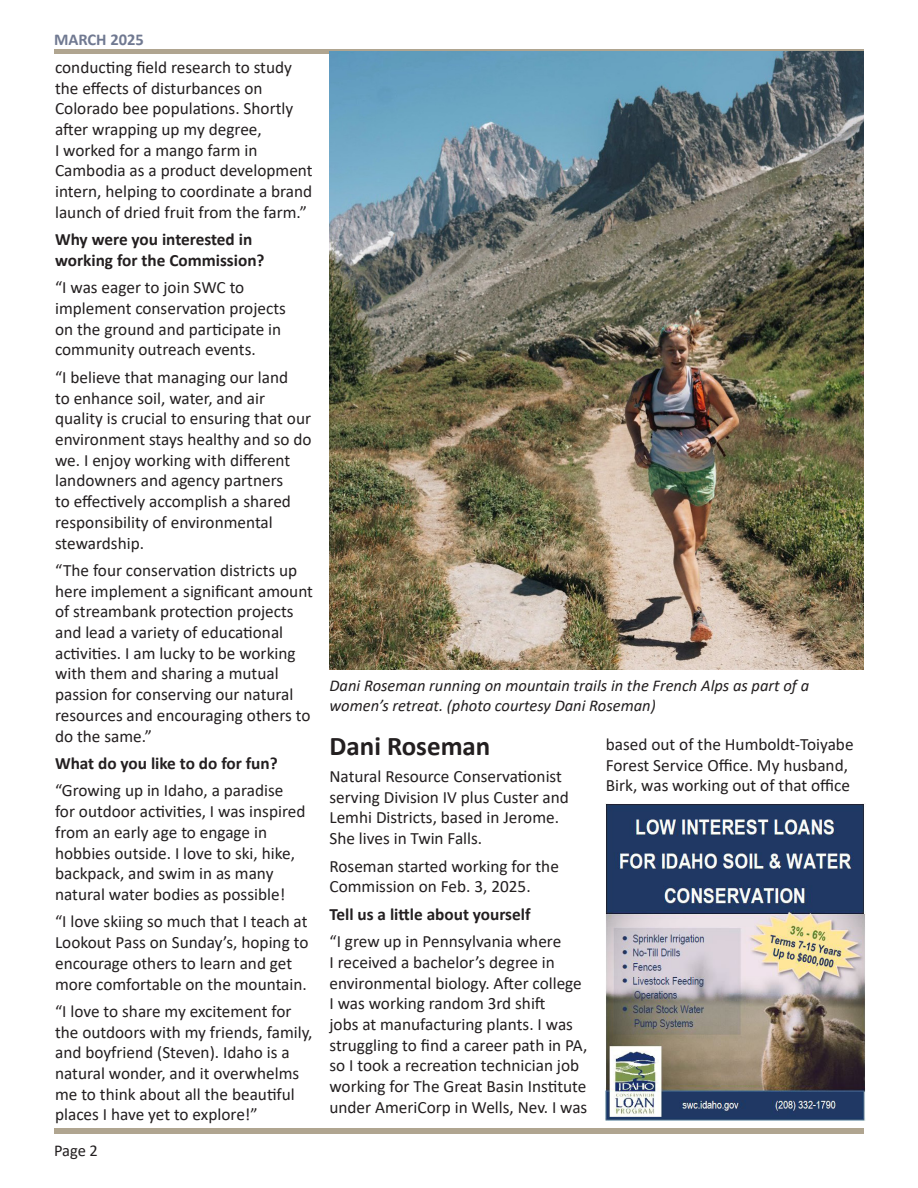
<style>
.page{position:relative;width:918px;height:1188px;background:#fff}
.page>*{position:absolute;margin:0;border:0;box-sizing:border-box;transform-origin:0 0}
.t1{font:700 27px "Calibri";color:#231f20}
.t2{font:17.25px/20.7px "Calibri";color:#231f20}
.t3{font:700 17.25px/20.7px "Calibri";color:#231f20}
.t4{font:italic 16.5px/19.8px "Calibri";color:#231f20}
.Bullets_1{font:700 16.5px "Calibri";color:#707991}
.Bullets_1-2{font:16.5px "Calibri";color:#231f20}
</style>
<div class="page">
<div style="left:54px;top:1128px;width:810px;height:6px;background:#b0a590"></div>
<svg style="left:54px;top:50px;width:810px;height:4px;fill:#b0a590"></svg>
<img style="left:606px;top:804px;width:259px;height:317px">
<img style="left:329px;top:52px;width:535px;height:617px">
<p class="Bullets_1" style="left:54px;top:28px;width:91px">MARCH 2025</p>
<p class="t2" style="left:55px;top:56px;width:259px">conducting field research to study the effects of disturbances on Colorado bee populations. Shortly after wrapping up my degree,<br>I worked for a mango farm in Cambodia as a product development intern, helping to coordinate a brand launch of dried fruit from the farm.”</p>
<p class="t3" style="left:55px;top:229px;width:211px">Why were you interested in working for the Commission?</p>
<p class="t2" style="left:55px;top:277px;width:232px">“I was eager to join SWC to implement conservation projects on the ground and participate in community outreach events.</p>
<p class="t2" style="left:55px;top:366px;width:258px">“I believe that managing our land<br>to enhance soil, water, and air quality is crucial to ensuring that our environment stays healthy and so do we. I enjoy working with different landowners and agency partners<br>to effectively accomplish a shared responsibility of environmental stewardship.</p>
<p class="t2" style="left:55px;top:559px;width:260px">“The four conservation districts up here implement a significant amount of streambank protection projects and lead a variety of educational activities. I am lucky to be working with them and sharing a mutual passion for conserving our natural resources and encouraging others to do the same.”</p>
<p class="t3" style="left:55px;top:753px;width:224px">What do you like to do for fun?</p>
<p class="t2" style="left:55px;top:780px;width:252px">“Growing up in Idaho, a paradise for outdoor activities, I was inspired from an early age to engage in hobbies outside. I love to ski, hike, backpack, and swim in as many natural water bodies as possible!</p>
<p class="t2" style="left:55px;top:911px;width:255px">“I love skiing so much that I teach at Lookout Pass on Sunday’s, hoping to encourage others to learn and get more comfortable on the mountain.</p>
<p class="t2" style="left:55px;top:1000px;width:259px">“I love to share my excitement for the outdoors with my friends, family, and boyfriend (Steven). Idaho is a natural wonder, and it overwhelms me to think about all the beautiful places I have yet to explore!”</p>
<p class="Bullets_1-2" style="left:54px;top:1139px;width:46px">Page 2</p>
<p class="t4" style="left:329px;top:675px;width:481px">Dani Roseman running on mountain trails in the French Alps as part of a women’s retreat. (photo courtesy Dani Roseman)</p>
<p class="t1" style="left:329px;top:727px;width:162px">Dani Roseman</p>
<p class="t2" style="left:329px;top:766px;width:241px">Natural Resource Conservationist serving Division IV plus Custer and<br>Lemhi Districts, based in Jerome.<br>She lives in Twin Falls.</p>
<p class="t2" style="left:329px;top:855px;width:231px">Roseman started working for the<br>Commission on Feb. 3, 2025.</p>
<p class="t3" style="left:329px;top:903px;width:203px">Tell us a little about yourself</p>
<p class="t2" style="left:329px;top:931px;width:259px">“I grew up in Pennsylvania where<br>I received a bachelor’s degree in environmental biology. After college I was working random 3rd shift<br>jobs at manufacturing plants. I was struggling to find a career path in PA, so I took a recreation technician job working for The Great Basin Institute under AmeriCorp in Wells, Nev. I was</p>
<p class="t2" style="left:606px;top:733px;width:249px">based out of the Humboldt-Toiyabe<br>Forest Service Office. My husband,<br>Birk, was working out of that office</p>
</div>
